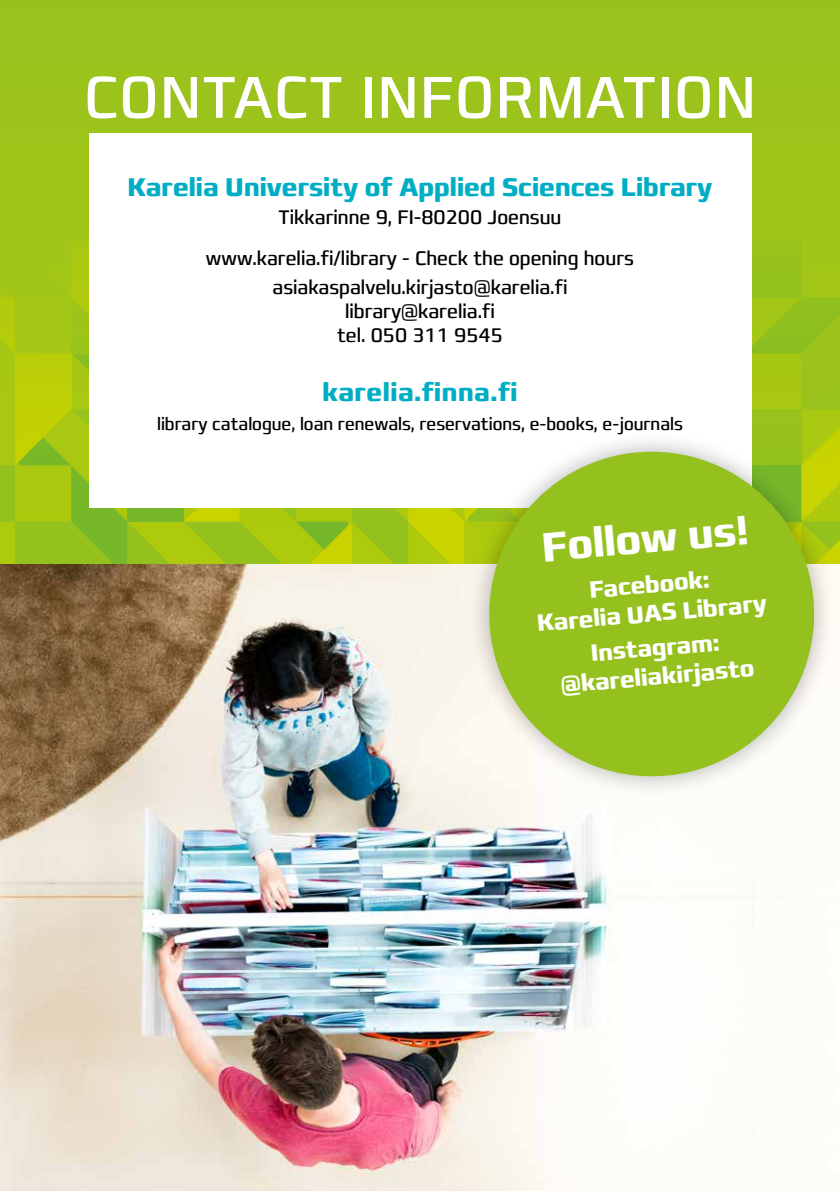
<style>
.page{position:relative;width:840px;height:1191px;background:#fff}
.page>*{position:absolute;margin:0;border:0;box-sizing:border-box;transform-origin:0 0}
.t1{font:condensed 60px "Francker CYR";letter-spacing:.02em;color:#fff}
.t2{font:700 condensed 42px "Francker CYR";color:#fff}
.t3{font:700 condensed 26px "Francker CYR";color:#00aec4}
.t4{font:700 condensed 26px "Francker CYR";letter-spacing:.02em;color:#00aec4}
.t5{font:700 condensed 24px/28.8px "Francker CYR";color:#fff;text-align:center}
.t6{font:condensed 20px/24px "Francker CYR";color:#000;text-align:center}
.t7{font:condensed 18px "Francker CYR";color:#000}
</style>
<div class="page">
<div style="left:0;top:0;width:839px;height:1191px;background:#9ac31c"></div>
<svg style="left:0;top:133px;width:839px;height:431px"></svg>
<img style="left:0;top:564px;width:839px;height:627px">
<div style="left:89px;top:133px;width:662px;height:375px;background:#fff"></div>
<div style="left:466px;top:429px;width:369px;height:369px;background:#000;opacity:.3"></div>
<div style="left:489px;top:452px;width:324px;height:324px;background:#95c11f;border-radius:50%"></div>
<h1 class="t1" style="left:84px;top:60px;width:673px">CONTACT INFORMATION</h1>
<h3 class="t3" style="left:127px;top:171px;width:586px">Karelia University of Applied Sciences Library</h3>
<p class="t6" style="left:206px;top:197px;width:429px;line-height:41px">Tikkarinne 9, FI-80200 Joensuu www.karelia.fi/library - Check the opening hours</p>
<p class="t6" style="left:272px;top:276px;width:296px">asiakaspalvelu.kirjasto@karelia.fi library@karelia.fi<br>tel. 050 311 9545</p>
<h3 class="t4" style="left:322px;top:376px;width:196px">karelia.finna.fi</h3>
<p class="t7" style="left:157px;top:413px;width:527px">library catalogue, loan renewals, reservations, e-books, e-journals</p>
<h2 class="t2" style="left:539px;top:521px;width:209px;rotate:-5deg">Follow us!</h2>
<p class="t5" style="left:533px;top:580px;width:232px;rotate:-5deg">Facebook:<br>Karelia UAS Library</p>
<p class="t5" style="left:556px;top:642px;width:195px;rotate:-5deg">Instagram: @kareliakirjasto</p>
</div>
